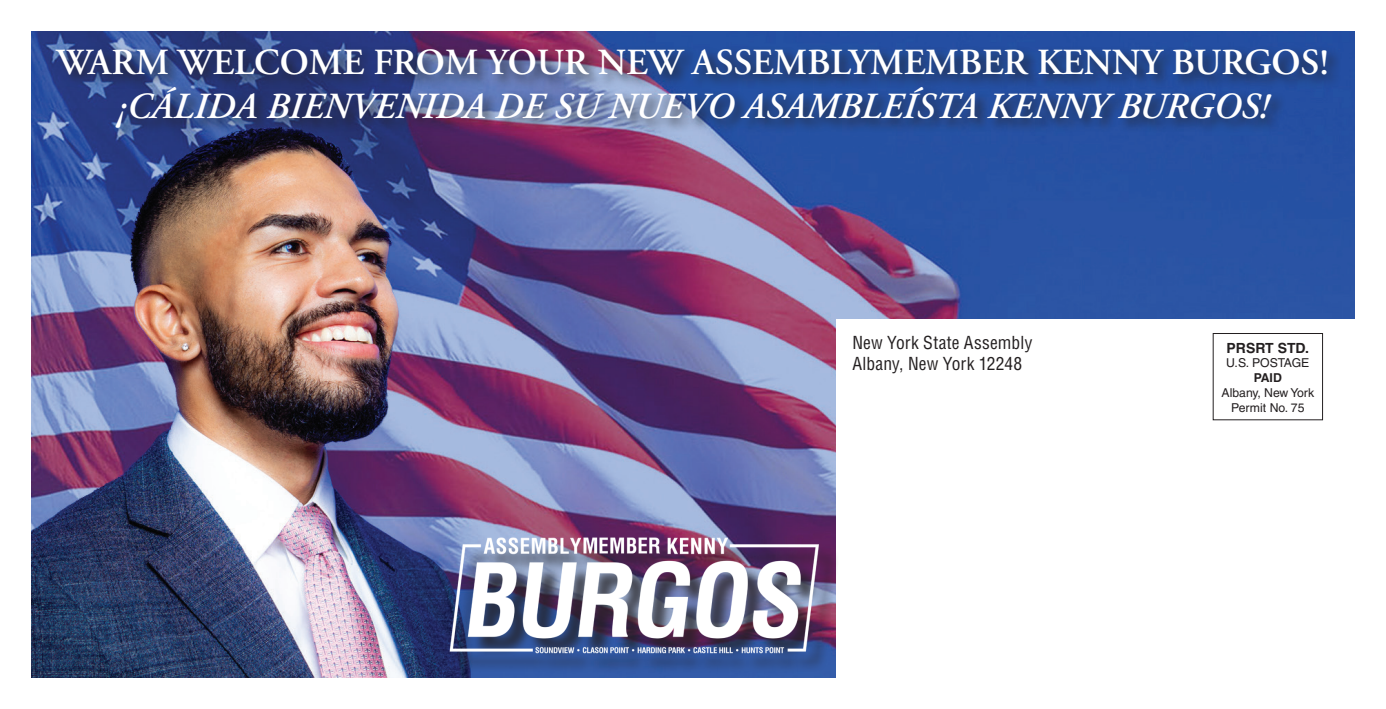
<style>
.page{position:relative;width:1386px;height:709px;background:#fff}
.page>*{position:absolute;margin:0;border:0;box-sizing:border-box;transform-origin:0 0}
.t1{font:italic 600 36.75px "Adobe Garamond";color:#fff}
.t2{font:600 36.75px "Adobe Garamond";color:#fff}
.t3{font:condensed 17.5px/21px "Helvetica";letter-spacing:.01em;color:#231f20}
.t4{font:700 14px "Helvetica";color:#231f20}
.t5{font:12.25px/14.7px "Helvetica";color:#231f20;text-align:center}
.t6{font:700 12.25px "Helvetica";color:#231f20}
</style>
<div class="page">
<img style="left:32px;top:32px;width:1322px;height:645px">
<div style="left:837px;top:319px;width:549px;height:390px;background:#fff"></div>
<div style="left:1213px;top:333px;width:110px;height:87px;border:1px solid #231f20"></div>
<div style="left:53px;top:45px;width:1288px;height:98px;background:#231f20;opacity:.75"></div>
<div style="left:453px;top:540px;width:386px;height:134px;background:#231f20;opacity:.75"></div>
<img style="left:441px;top:528px;width:383px;height:142px">
<p class="t2" style="left:56px;top:42px;width:1275px">WARM WELCOME FROM YOUR NEW ASSEMBLYMEMBER KENNY BURGOS!</p>
<p class="t1" style="left:118px;top:86px;width:1152px">¡CÁLIDA BIENVENIDA DE SU NUEVO ASAMBLEÍSTA KENNY BURGOS!</p>
<p class="t3" style="left:852px;top:332px;width:182px">New York State Assembly<br>Albany, New York 12248</p>
<p class="t4" style="left:1227px;top:339px;width:84px">PRSRT STD.</p>
<p class="t5" style="left:1226px;top:356px;width:85px">U.S. POSTAGE</p>
<p class="t6" style="left:1254px;top:370px;width:30px">PAID</p>
<p class="t5" style="left:1221px;top:385px;width:94px">Albany, New York<br>Permit No. 75</p>
</div>
